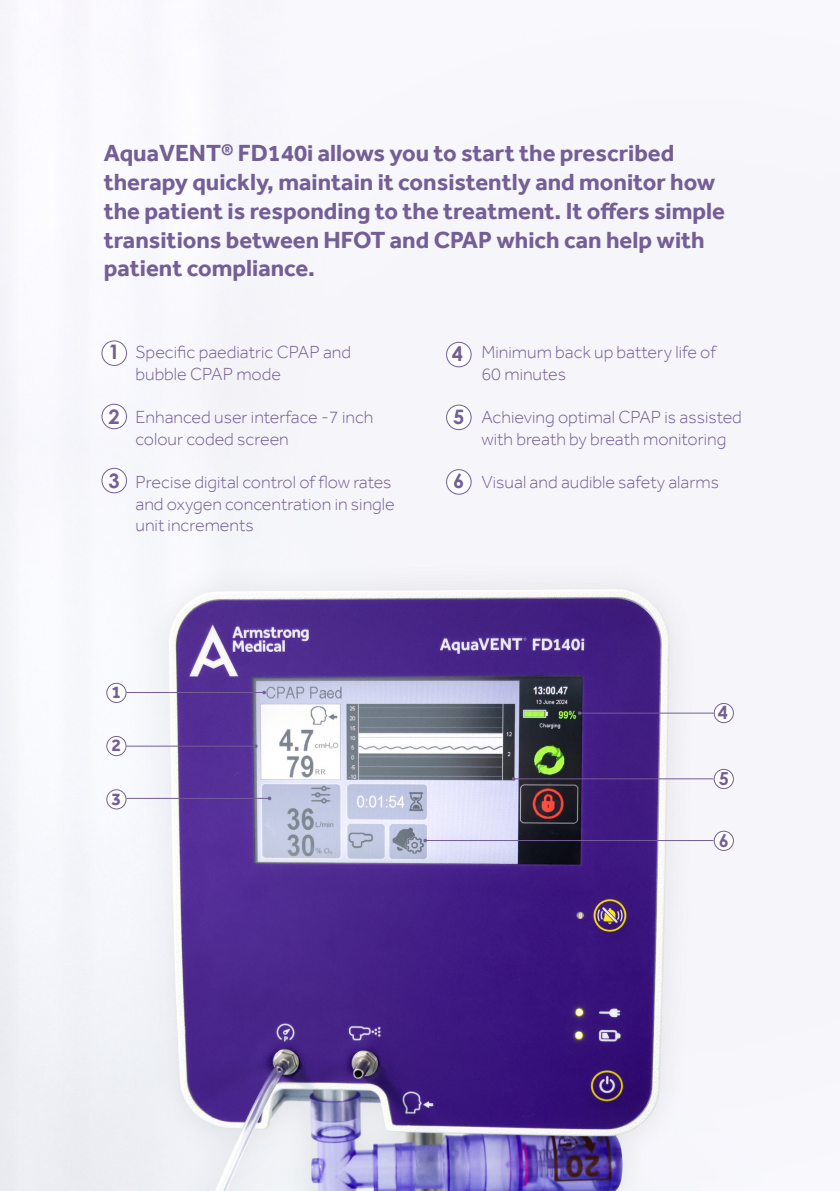
<style>
.page{position:relative;width:840px;height:1191px;background:#fff}
.page>*{position:absolute;margin:0;border:0;box-sizing:border-box;transform-origin:0 0}
.t1{font:700 24px/28.8px "Effra";color:#745e96}
.t2{font:700 20px "Century Gothic Pro";color:#745e96}
.t3{font:300 18px/21.6px "Effra";color:#745e96}
.t4{font:700 18px "Century Gothic Pro";color:#745e96}
.t5{font:700 18px "Effra";color:#745e96}
</style>
<div class="page">
<img style="left:0;top:0;width:826px;height:1191px">
<div style="left:102px;top:341px;width:24px;height:24px;background:#fff;border-radius:50%"></div>
<div style="left:101px;top:340px;width:26px;height:26px;border:1px solid #745e96;border-radius:50%"></div>
<div style="left:102px;top:404px;width:24px;height:25px;background:#fff;border-radius:50%"></div>
<div style="left:101px;top:404px;width:26px;height:25px;border:1px solid #745e96;border-radius:50%"></div>
<div style="left:446px;top:342px;width:25px;height:25px;background:#fff;border-radius:50%"></div>
<div style="left:446px;top:342px;width:25px;height:25px;border:1px solid #745e96;border-radius:50%"></div>
<div style="left:446px;top:405px;width:25px;height:24px;background:#fff;border-radius:50%"></div>
<div style="left:446px;top:404px;width:25px;height:26px;border:1px solid #745e96;border-radius:50%"></div>
<div style="left:446px;top:470px;width:25px;height:24px;background:#fff;border-radius:50%"></div>
<div style="left:446px;top:469px;width:25px;height:26px;border:1px solid #745e96;border-radius:50%"></div>
<div style="left:102px;top:468px;width:24px;height:25px;background:#fff;border-radius:50%"></div>
<div style="left:101px;top:468px;width:26px;height:25px;border:1px solid #745e96;border-radius:50%"></div>
<div style="left:713px;top:831px;width:20px;height:19px;background:#fff;border-radius:50%"></div>
<div style="left:713px;top:830px;width:20px;height:21px;border:1px solid #745e96;border-radius:50%"></div>
<div style="left:713px;top:703px;width:20px;height:19px;background:#fff;border-radius:50%"></div>
<div style="left:713px;top:703px;width:20px;height:20px;border:1px solid #745e96;border-radius:50%"></div>
<div style="left:713px;top:769px;width:20px;height:19px;background:#fff;border-radius:50%"></div>
<div style="left:713px;top:769px;width:20px;height:20px;border:1px solid #745e96;border-radius:50%"></div>
<hr style="left:425px;top:840px;width:288px;height:1px;background:#745e96">
<svg style="left:423px;top:838px;width:4px;height:4px"></svg>
<hr style="left:579px;top:712px;width:134px;height:1px;background:#745e96">
<svg style="left:577px;top:711px;width:4px;height:4px"></svg>
<hr style="left:513px;top:778px;width:200px;height:1px;background:#745e96">
<div style="left:107px;top:789px;width:19px;height:20px;background:#fff;border-radius:50%"></div>
<div style="left:106px;top:789px;width:20px;height:20px;border:1px solid #745e96;border-radius:50%"></div>
<hr style="left:126px;top:798px;width:143px;height:1px;background:#745e96">
<svg style="left:267px;top:796px;width:4px;height:4px"></svg>
<div style="left:107px;top:683px;width:19px;height:19px;background:#fff;border-radius:50%"></div>
<div style="left:106px;top:683px;width:20px;height:20px;border:1px solid #745e96;border-radius:50%"></div>
<hr style="left:126px;top:692px;width:138px;height:1px;background:#745e96">
<svg style="left:262px;top:690px;width:4px;height:4px"></svg>
<div style="left:107px;top:736px;width:19px;height:19px;background:#fff;border-radius:50%"></div>
<div style="left:106px;top:736px;width:20px;height:20px;border:1px solid #745e96;border-radius:50%"></div>
<hr style="left:126px;top:745px;width:130px;height:1px;background:#745e96">
<p class="t1" style="left:104px;top:138px;width:622px">AquaVENT® FD140i allows you to start the prescribed therapy quickly, maintain it consistently and monitor how the patient is responding to the treatment. It offers simple transitions between HFOT and CPAP which can help with patient compliance.</p>
<p class="t2" style="left:108px;top:340px;width:13px">1</p>
<p class="t2" style="left:108px;top:404px;width:13px">2</p>
<p class="t2" style="left:108px;top:468px;width:13px">3</p>
<p class="t3" style="left:135px;top:341px;width:217px">Specific paediatric CPAP and bubble CPAP mode</p>
<p class="t3" style="left:135px;top:406px;width:239px">Enhanced user interface -7 inch colour coded screen</p>
<p class="t3" style="left:135px;top:471px;width:261px">Precise digital control of flow rates and oxygen concentration in single unit increments</p>
<p class="t2" style="left:451px;top:341px;width:13px">4</p>
<p class="t2" style="left:453px;top:404px;width:13px">5</p>
<p class="t2" style="left:453px;top:469px;width:13px">6</p>
<p class="t3" style="left:481px;top:341px;width:236px">Minimum back up battery life of<br>60 minutes</p>
<p class="t3" style="left:481px;top:406px;width:262px">Achieving optimal CPAP is assisted with breath by breath monitoring</p>
<p class="t3" style="left:481px;top:471px;width:239px">Visual and audible safety alarms</p>
<p class="t5" style="left:111px;top:681px;width:11px">1</p>
<p class="t5" style="left:111px;top:734px;width:11px">2</p>
<p class="t5" style="left:111px;top:788px;width:11px">3</p>
<p class="t4" style="left:717px;top:701px;width:12px">4</p>
<p class="t4" style="left:718px;top:767px;width:12px">5</p>
<p class="t4" style="left:718px;top:829px;width:12px">6</p>
</div>
